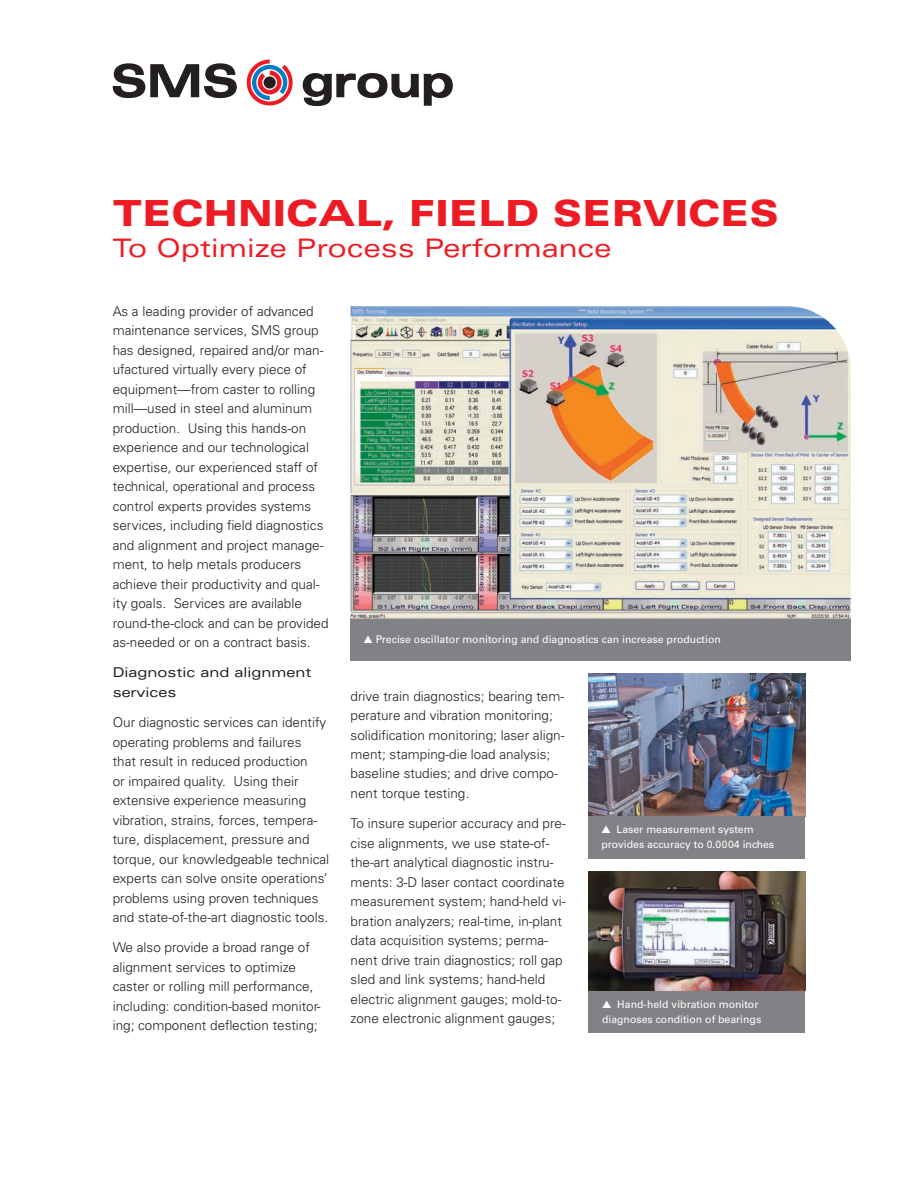
<style>
.page{position:relative;width:918px;height:1188px;background:#fff}
.page>*{position:absolute;margin:0;border:0;box-sizing:border-box;transform-origin:0 0}
.Headline-Blk_Ext{font:900 expanded 36px "Univers LT Std";color:#ed1c24}
.Headline-Ext{font:expanded 25.5px "Univers LT Std";color:#ed1c24}
.Body_text{font:300 13.5px/19.5px "Univers LT Std";color:#231f20}
.Subhead-Ext{font:expanded 13.5px/19.5px "Univers LT Std";color:#231f20}
.t1{font:10.5px/15px "Univers LT Std";color:#fff}
</style>
<div class="page">
<div style="left:351px;top:619px;width:500px;height:42px;background:#808285"></div>
<img style="left:589px;top:674px;width:216px;height:142px">
<div style="left:589px;top:991px;width:216px;height:42px;background:#808285"></div>
<img style="left:589px;top:872px;width:216px;height:119px">
<div style="left:589px;top:816px;width:216px;height:43px;background:#808285"></div>
<img style="left:351px;top:306px;width:500px;height:313px">
<svg style="left:113px;top:63px;width:124px;height:35px"></svg>
<svg style="left:303px;top:73px;width:150px;height:33px"></svg>
<svg style="left:247px;top:60px;width:46px;height:45px"></svg>
<p class="Headline-Blk_Ext" style="left:113px;top:192px;width:668px">TECHNICAL, FIELD SERVICES</p>
<p class="Headline-Ext" style="left:113px;top:233px;width:500px">To Optimize Process Performance</p>
<p class="Body_text" style="left:113px;top:301px;width:217px">As a leading provider of advanced maintenance services, SMS group has designed, repaired and/or man&shy;ufactured virtually every piece of equipment—from caster to rolling mill—used in steel and aluminum production. Using this hands-on experience and our technological expertise, our experienced staff of technical, operational and process control experts provides systems services, including field diagnostics and alignment and project manage&shy;ment, to help metals producers achieve their productivity and qual&shy;ity goals. Services are available round-the-clock and can be provided as-needed or on a contract basis.</p>
<p class="Subhead-Ext" style="left:113px;top:663px;width:200px">Diagnostic and alignment services</p>
<p class="Body_text" style="left:113px;top:713px;width:218px">Our diagnostic services can identify operating problems and failures<br>that result in reduced production<br>or impaired quality. Using their extensive experience measuring vibration, strains, forces, tempera&shy;ture, displacement, pressure and torque, our knowledgeable technical experts can solve onsite operations’ problems using proven techniques and state-of-the-art diagnostic tools.</p>
<p class="Body_text" style="left:113px;top:938px;width:209px">We also provide a broad range of alignment services to optimize caster or rolling mill performance, including: condition-based monitor&shy;ing; component deflection testing;</p>
<p class="t1" style="left:363px;top:632px;width:359px">▲ Precise oscillator monitoring and diagnostics can increase production</p>
<p class="Body_text" style="left:351px;top:686px;width:215px">drive train diagnostics; bearing tem&shy;perature and vibration monitoring; solidification monitoring; laser align&shy;ment; stamping-die load analysis; baseline studies; and drive compo&shy;nent torque testing.</p>
<p class="Body_text" style="left:351px;top:814px;width:217px">To insure superior accuracy and pre&shy;cise alignments, we use state-of&shy;the-art analytical diagnostic instru&shy;ments: 3-D laser contact coordinate measurement system; hand-held vi&shy;bration analyzers; real-time, in-plant data acquisition systems; perma&shy;nent drive train diagnostics; roll gap sled and link systems; hand-held electric alignment gauges; mold-to&shy;zone electronic alignment gauges;</p>
<p class="t1" style="left:601px;top:822px;width:174px">▲ Laser measurement system provides accuracy to 0.0004 inches</p>
<p class="t1" style="left:602px;top:997px;width:161px">▲ Hand-held vibration monitor diagnoses condition of bearings</p>
</div>
